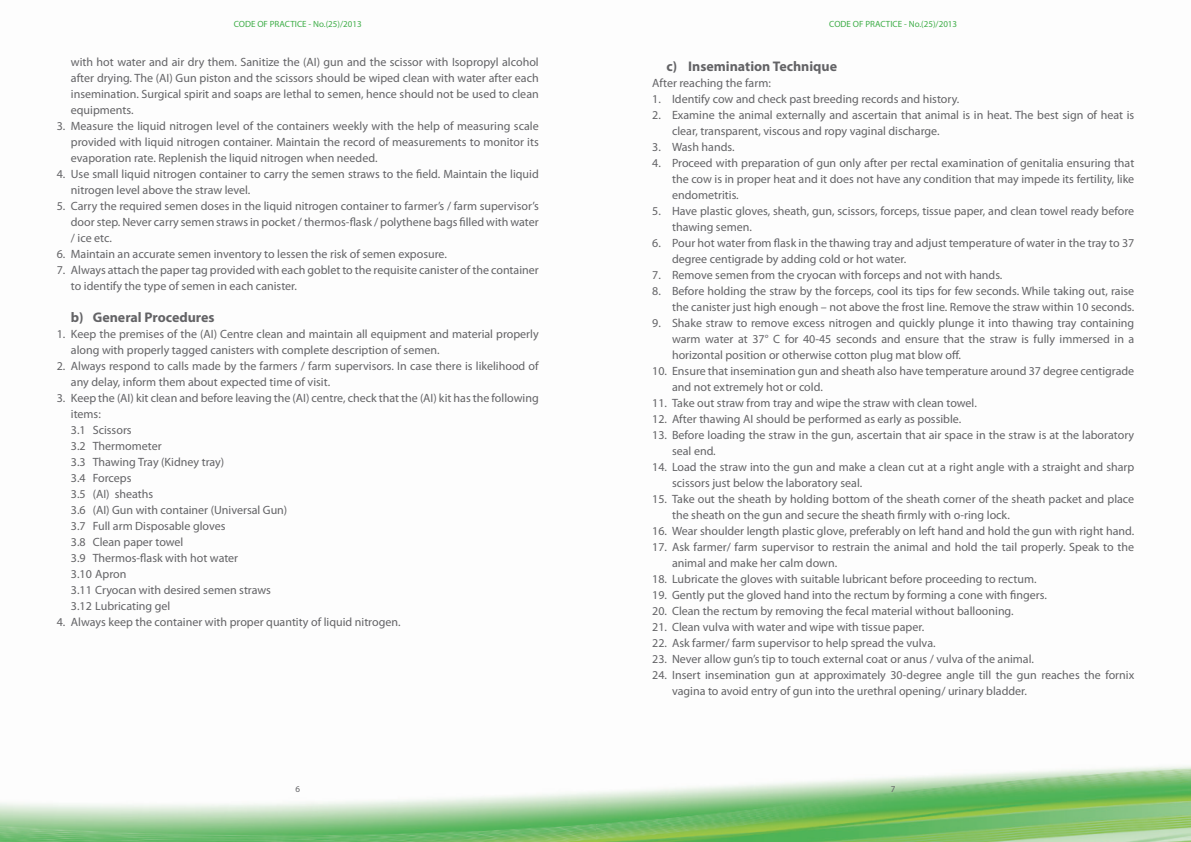
<style>
.page{position:relative;width:1191px;height:842px;background:#fff}
.page>*{position:absolute;margin:0;border:0;box-sizing:border-box;transform-origin:0 0}
.t1{font:700 14px "Myriad Pro";color:#636366}
.t2{font:12px/16px "Myriad Pro";color:#636366}
.t3{font:9px "Myriad Pro";color:#40ae49}
.t4{font:9px "Myriad Pro";color:#636366}
</style>
<div class="page">
<img style="left:0;top:766px;width:1191px;height:76px">
<p class="t3" style="left:234px;top:19px;width:129px">CODE OF PRACTICE - No.(25)/2013</p>
<p class="t3" style="left:829px;top:19px;width:129px">CODE OF PRACTICE - No.(25)/2013</p>
<p class="t2" style="left:71px;top:54px;width:469px;text-align:justify">with hot water and air dry them. Sanitize the (AI) gun and the scissor with Isopropyl alcohol after drying. The (AI) Gun piston and the scissors should be wiped clean with water after each insemination. Surgical spirit and soaps are lethal to semen, hence should not be used to clean equipments.</p>
<p class="t2" style="left:71px;top:118px;width:469px;text-align:justify;text-indent:-14px">3. Measure the liquid nitrogen level of the containers weekly with the help of measuring scale provided with liquid nitrogen container. Maintain the record of measurements to monitor its evaporation rate. Replenish the liquid nitrogen when needed.</p>
<p class="t2" style="left:71px;top:166px;width:469px;text-indent:-14px">4. Use small liquid nitrogen container to carry the semen straws to the field. Maintain the liquid nitrogen level above the straw level.</p>
<p class="t2" style="left:71px;top:198px;width:469px;text-align:justify;text-indent:-14px">5. Carry the required semen doses in the liquid nitrogen container to farmer’s / farm supervisor’s door step. Never carry semen straws in pocket / thermos-flask / polythene bags filled with water / ice etc.</p>
<p class="t2" style="left:57px;top:246px;width:392px">6. Maintain an accurate semen inventory to lessen the risk of semen exposure.</p>
<p class="t2" style="left:71px;top:262px;width:469px;text-indent:-14px">7. Always attach the paper tag provided with each goblet to the requisite canister of the container to identify the type of semen in each canister.</p>
<p class="t1" style="left:71px;top:309px;width:145px">b) General Procedures</p>
<p class="t2" style="left:71px;top:326px;width:469px;text-indent:-14px">1. Keep the premises of the (AI) Centre clean and maintain all equipment and material properly along with properly tagged canisters with complete description of semen.</p>
<p class="t2" style="left:71px;top:358px;width:469px;text-indent:-14px">2. Always respond to calls made by the farmers / farm supervisors. In case there is likelihood of any delay, inform them about expected time of visit.</p>
<p class="t2" style="left:71px;top:390px;width:469px;text-indent:-14px">3. Keep the (AI) kit clean and before leaving the (AI) centre, check that the (AI) kit has the following items:<br>3.1 Scissors<br>3.2 Thermometer<br>3.3 Thawing Tray (Kidney tray)<br>3.4 Forceps<br>3.5 (AI) sheaths<br>3.6 (AI) Gun with container (Universal Gun)<br>3.7 Full arm Disposable gloves<br>3.8 Clean paper towel<br>3.9 Thermos-flask with hot water<br>3.10 Apron<br>3.11 Cryocan with desired semen straws<br>3.12 Lubricating gel</p>
<p class="t2" style="left:57px;top:614px;width:345px">4. Always keep the container with proper quantity of liquid nitrogen.</p>
<p class="t1" style="left:666px;top:58px;width:172px">c) Insemination Technique</p>
<p class="t2" style="left:652px;top:75px;width:120px">After reaching the farm:</p>
<p class="t2" style="left:652px;top:91px;width:309px">1. Identify cow and check past breeding records and history.</p>
<p class="t2" style="left:672px;top:107px;width:464px;text-indent:-20px">2. Examine the animal externally and ascertain that animal is in heat. The best sign of heat is clear, transparent, viscous and ropy vaginal discharge.</p>
<p class="t2" style="left:652px;top:139px;width:84px">3. Wash hands.</p>
<p class="t2" style="left:672px;top:155px;width:464px;text-align:justify;text-indent:-20px">4. Proceed with preparation of gun only after per rectal examination of genitalia ensuring that the cow is in proper heat and it does not have any condition that may impede its fertility, like endometritis.</p>
<p class="t2" style="left:672px;top:203px;width:463px;text-indent:-20px">5. Have plastic gloves, sheath, gun, scissors, forceps, tissue paper, and clean towel ready before thawing semen.</p>
<p class="t2" style="left:672px;top:235px;width:464px;text-indent:-20px">6. Pour hot water from flask in the thawing tray and adjust temperature of water in the tray to 37 degree centigrade by adding cold or hot water.</p>
<p class="t2" style="left:652px;top:267px;width:352px">7. Remove semen from the cryocan with forceps and not with hands.</p>
<p class="t2" style="left:652px;top:283px;width:483px;text-align:right">8. Before holding the straw by the forceps, cool its tips for few seconds. While taking out, raise the canister just high enough – not above the frost line. Remove the straw within 10 seconds.</p>
<p class="t2" style="left:672px;top:315px;width:464px;text-align:justify;text-indent:-20px">9. Shake straw to remove excess nitrogen and quickly plunge it into thawing tray containing warm water at 37° C for 40-45 seconds and ensure that the straw is fully immersed in a horizontal position or otherwise cotton plug mat blow off.</p>
<p class="t2" style="left:672px;top:363px;width:464px;text-indent:-20px">10. Ensure that insemination gun and sheath also have temperature around 37 degree centigrade and not extremely hot or cold.</p>
<p class="t2" style="left:652px;top:395px;width:326px">11. Take out straw from tray and wipe the straw with clean towel.</p>
<p class="t2" style="left:652px;top:411px;width:310px">12. After thawing AI should be performed as early as possible.</p>
<p class="t2" style="left:672px;top:427px;width:463px;text-indent:-20px">13. Before loading the straw in the gun, ascertain that air space in the straw is at the laboratory seal end.</p>
<p class="t2" style="left:672px;top:459px;width:464px;text-indent:-20px">14. Load the straw into the gun and make a clean cut at a right angle with a straight and sharp scissors just below the laboratory seal.</p>
<p class="t2" style="left:672px;top:491px;width:464px;text-indent:-20px">15. Take out the sheath by holding bottom of the sheath corner of the sheath packet and place the sheath on the gun and secure the sheath firmly with o-ring lock.</p>
<p class="t2" style="left:652px;top:523px;width:483px">16. Wear shoulder length plastic glove, preferably on left hand and hold the gun with right hand.</p>
<p class="t2" style="left:672px;top:539px;width:463px;text-indent:-20px">17. Ask farmer/ farm supervisor to restrain the animal and hold the tail properly. Speak to the animal and make her calm down.</p>
<p class="t2" style="left:652px;top:571px;width:386px">18. Lubricate the gloves with suitable lubricant before proceeding to rectum.</p>
<p class="t2" style="left:652px;top:587px;width:396px">19. Gently put the gloved hand into the rectum by forming a cone with fingers.</p>
<p class="t2" style="left:652px;top:603px;width:363px">20. Clean the rectum by removing the fecal material without ballooning.</p>
<p class="t2" style="left:652px;top:619px;width:273px">21. Clean vulva with water and wipe with tissue paper.</p>
<p class="t2" style="left:652px;top:635px;width:285px">22. Ask farmer/ farm supervisor to help spread the vulva.</p>
<p class="t2" style="left:652px;top:651px;width:383px">23. Never allow gun’s tip to touch external coat or anus / vulva of the animal.</p>
<p class="t2" style="left:672px;top:667px;width:464px;text-indent:-20px">24. Insert insemination gun at approximately 30-degree angle till the gun reaches the fornix vagina to avoid entry of gun into the urethral opening/ urinary bladder.</p>
<p class="t4" style="left:295px;top:784px;width:6px">6</p>
<p class="t4" style="left:891px;top:784px;width:6px">7</p>
</div>
